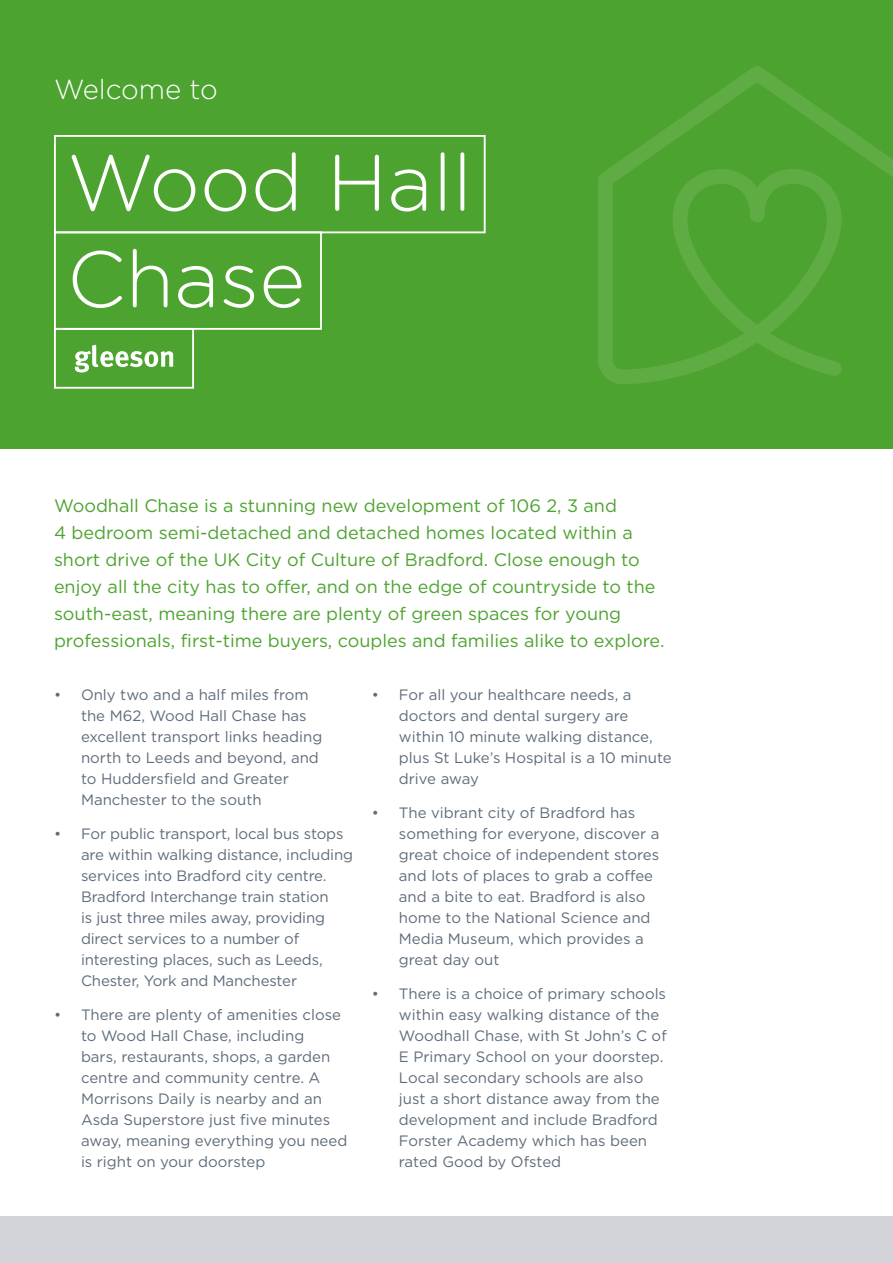
<style>
.page{position:relative;width:893px;height:1263px;background:#fff}
.page>*{position:absolute;margin:0;border:0;box-sizing:border-box;transform-origin:0 0}
.t1{font:300 79.35px/96.4px "Gotham Rounded";color:#fff}
.t2{font:300 27.75px "Gotham Rounded";color:#fff}
.t3{font:18px/27px "Gotham";color:#4da32f}
.t4{font:15px/21px "Gotham";color:#5e6c7b}
</style>
<div class="page">
<div style="left:0;top:0;width:893px;height:449px;background:#4da32f"></div>
<div style="left:54px;top:135px;width:432px;height:98px;border:2px solid #fff"></div>
<div style="left:54px;top:231px;width:268px;height:99px;border:2px solid #fff"></div>
<div style="left:54px;top:328px;width:140px;height:61px;border:2px solid #fff"></div>
<svg style="left:75px;top:345px;width:98px;height:27px"></svg>
<svg style="left:598px;top:66px;width:295px;height:318px"></svg>
<div style="left:0;top:1216px;width:893px;height:47px;background:#d3d4da"></div>
<h2 class="t2" style="left:54px;top:70px;width:166px">Welcome to</h2>
<h1 class="t1" style="left:67px;top:131px;width:407px">Wood Hall<br>Chase</h1>
<p class="t3" style="left:54px;top:492px;width:612px">Woodhall Chase is a stunning new development of 106 2, 3 and<br>4 bedroom semi-detached and detached homes located within a short drive of the UK City of Culture of Bradford. Close enough to enjoy all the city has to offer, and on the edge of countryside to the south-east, meaning there are plenty of green spaces for young professionals, first-time buyers, couples and families alike to explore.</p>
<p class="t4" style="left:81px;top:684px;width:243px;text-indent:-27px">• Only two and a half miles from the M62, Wood Hall Chase has excellent transport links heading north to Leeds and beyond, and to Huddersfield and Greater<br>Manchester to the south</p>
<p class="t4" style="left:81px;top:823px;width:274px;text-indent:-27px">• For public transport, local bus stops are within walking distance, including services into Bradford city centre.<br>Bradford Interchange train station<br>is just three miles away, providing direct services to a number of interesting places, such as Leeds, Chester, York and Manchester</p>
<p class="t4" style="left:81px;top:1004px;width:268px;text-indent:-27px">• There are plenty of amenities close to Wood Hall Chase, including<br>bars, restaurants, shops, a garden centre and community centre. A<br>Morrisons Daily is nearby and an<br>Asda Superstore just five minutes away, meaning everything you need is right on your doorstep</p>
<p class="t4" style="left:399px;top:684px;width:274px;text-indent:-27px">• For all your healthcare needs, a doctors and dental surgery are within 10 minute walking distance, plus St Luke’s Hospital is a 10 minute drive away</p>
<p class="t4" style="left:399px;top:802px;width:262px;text-indent:-27px">• The vibrant city of Bradford has something for everyone, discover a great choice of independent stores and lots of places to grab a coffee and a bite to eat. Bradford is also home to the National Science and<br>Media Museum, which provides a great day out</p>
<p class="t4" style="left:399px;top:983px;width:269px;text-indent:-27px">• There is a choice of primary schools within easy walking distance of the<br>Woodhall Chase, with St John’s C of<br>E Primary School on your doorstep.<br>Local secondary schools are also just a short distance away from the development and include Bradford<br>Forster Academy which has been rated Good by Ofsted</p>
</div>
